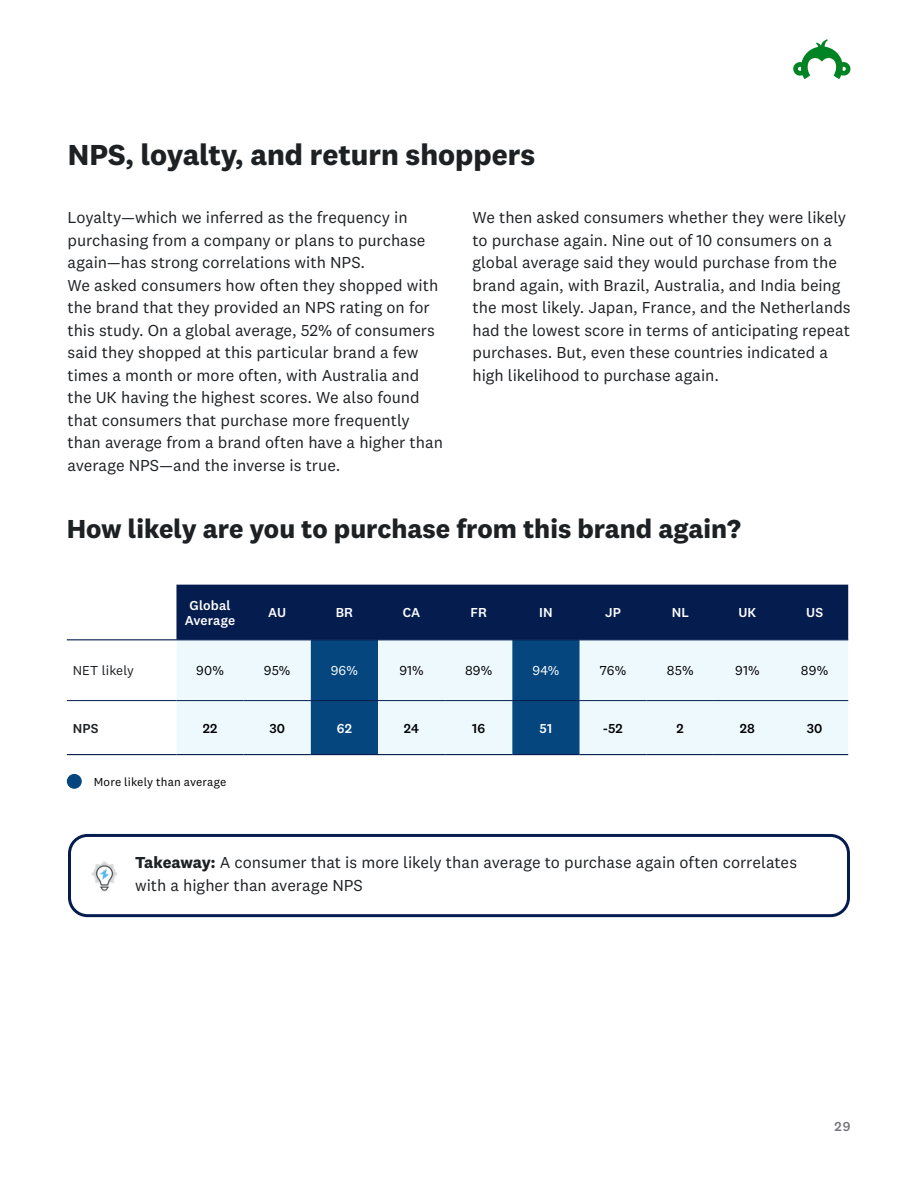
<style>
.page{position:relative;width:918px;height:1188px;background:#fff}
.page>*{position:absolute;margin:0;border:0;box-sizing:border-box;transform-origin:0 0}
.t1{font:700 30px "National 2";color:#1e2124}
.t2{font:700 27px "National 2";color:#1e2124}
.t3{font:16.5px/22.5px "National 2";color:#1e2124}
.t4{font:500 13.5px/15px "National 2";letter-spacing:.005em;color:#fff;text-align:center}
.t5{font:13.5px "National 2";letter-spacing:.01em;color:#000}
.t6{font:500 13.5px "National 2";letter-spacing:.01em;color:#000}
.t7{font:13.5px "National 2";color:#1e2124}
.t8{font:13.5px "National 2";color:#fff}
.t9{font:500 13.5px "National 2";color:#1e2124}
.t10{font:500 13.5px "National 2";color:#73747a}
.t11{font:12px "National 2";letter-spacing:.01em;color:#000}
.s1{font-weight:700}
</style>
<div class="page">
<svg style="left:793px;top:39px;width:57px;height:40px"></svg>
<svg style="left:176px;top:585px;width:672px;height:169px;background:#7e95b1"></svg>
<hr style="left:67px;top:639px;width:109px;height:1px;background:#051c4f">
<hr style="left:176px;top:639px;width:68px;height:1px;background:#051c4f">
<hr style="left:244px;top:639px;width:67px;height:1px;background:#051c4f">
<hr style="left:311px;top:639px;width:67px;height:1px;background:#051c4f">
<hr style="left:378px;top:639px;width:67px;height:1px;background:#051c4f">
<hr style="left:445px;top:639px;width:67px;height:1px;background:#051c4f">
<hr style="left:512px;top:639px;width:68px;height:1px;background:#051c4f">
<hr style="left:580px;top:639px;width:67px;height:1px;background:#051c4f">
<hr style="left:647px;top:639px;width:67px;height:1px;background:#051c4f">
<hr style="left:714px;top:639px;width:67px;height:1px;background:#051c4f">
<hr style="left:781px;top:639px;width:67px;height:1px;background:#051c4f">
<hr style="left:67px;top:754px;width:109px;height:1px;background:#051c4f">
<hr style="left:176px;top:754px;width:68px;height:1px;background:#051c4f">
<hr style="left:244px;top:754px;width:67px;height:1px;background:#051c4f">
<hr style="left:311px;top:754px;width:67px;height:1px;background:#051c4f">
<hr style="left:378px;top:754px;width:67px;height:1px;background:#051c4f">
<hr style="left:445px;top:754px;width:67px;height:1px;background:#051c4f">
<hr style="left:512px;top:754px;width:68px;height:1px;background:#051c4f">
<hr style="left:580px;top:754px;width:67px;height:1px;background:#051c4f">
<hr style="left:647px;top:754px;width:67px;height:1px;background:#051c4f">
<hr style="left:714px;top:754px;width:67px;height:1px;background:#051c4f">
<hr style="left:781px;top:754px;width:67px;height:1px;background:#051c4f">
<hr style="left:67px;top:700px;width:109px;height:1px;background:#051c4f">
<hr style="left:176px;top:700px;width:68px;height:1px;background:#051c4f">
<hr style="left:244px;top:700px;width:67px;height:1px;background:#051c4f">
<hr style="left:311px;top:700px;width:67px;height:1px;background:#051c4f">
<hr style="left:378px;top:700px;width:67px;height:1px;background:#051c4f">
<hr style="left:445px;top:700px;width:67px;height:1px;background:#051c4f">
<hr style="left:512px;top:700px;width:68px;height:1px;background:#051c4f">
<hr style="left:580px;top:700px;width:67px;height:1px;background:#051c4f">
<hr style="left:647px;top:700px;width:67px;height:1px;background:#051c4f">
<hr style="left:714px;top:700px;width:67px;height:1px;background:#051c4f">
<hr style="left:781px;top:700px;width:67px;height:1px;background:#051c4f">
<div style="left:67px;top:774px;width:15px;height:15px;background:#05467e;border-radius:50%"></div>
<div style="left:68px;top:834px;width:782px;height:83px;border:3px solid #051c4f;border-radius:18px"></div>
<img style="left:91px;top:861px;width:27px;height:30px">
<h1 class="t1" style="left:68px;top:137px;width:469px">NPS, loyalty, and return shoppers</h1>
<p class="t3" style="left:472px;top:206px;width:380px">We then asked consumers whether they were likely to purchase again. Nine out of 10 consumers on a global average said they would purchase from the brand again, with Brazil, Australia, and India being the most likely. Japan, France, and the Netherlands had the lowest score in terms of anticipating repeat purchases. But, even these countries indicated a high likelihood to purchase again.</p>
<p class="t3" style="left:68px;top:206px;width:377px">Loyalty—which we inferred as the frequency in purchasing from a company or plans to purchase again—has strong correlations with NPS.<br>We asked consumers how often they shopped with the brand that they provided an NPS rating on for this study. On a global average, 52% of consumers said they shopped at this particular brand a few times a month or more often, with Australia and the UK having the highest scores. We also found that consumers that purchase more frequently than average from a brand often have a higher than average NPS—and the inverse is true.</p>
<h2 class="t2" style="left:67px;top:512px;width:676px">How likely are you to purchase from this brand again?</h2>
<p class="t4" style="left:185px;top:598px;width:52px">Global<br>Average</p>
<p class="t4" style="left:268px;top:605px;width:19px">AU</p>
<p class="t4" style="left:336px;top:605px;width:19px">BR</p>
<p class="t4" style="left:403px;top:605px;width:19px">CA</p>
<p class="t4" style="left:471px;top:605px;width:18px">FR</p>
<p class="t4" style="left:539px;top:605px;width:15px">IN</p>
<p class="t4" style="left:605px;top:605px;width:17px">JP</p>
<p class="t4" style="left:672px;top:605px;width:19px">NL</p>
<p class="t4" style="left:739px;top:605px;width:19px">UK</p>
<p class="t4" style="left:806px;top:605px;width:18px">US</p>
<p class="t7" style="left:73px;top:663px;width:63px">NET likely</p>
<p class="t5" style="left:196px;top:663px;width:29px">90%</p>
<p class="t5" style="left:264px;top:663px;width:28px">95%</p>
<p class="t8" style="left:331px;top:663px;width:29px">96%</p>
<p class="t5" style="left:399px;top:663px;width:26px">91%</p>
<p class="t5" style="left:465px;top:663px;width:29px">89%</p>
<p class="t8" style="left:532px;top:663px;width:28px">94%</p>
<p class="t5" style="left:600px;top:663px;width:28px">76%</p>
<p class="t5" style="left:667px;top:663px;width:28px">85%</p>
<p class="t5" style="left:735px;top:663px;width:26px">91%</p>
<p class="t5" style="left:801px;top:663px;width:29px">89%</p>
<p class="t9" style="left:73px;top:720px;width:27px">NPS</p>
<p class="t6" style="left:203px;top:720px;width:16px">22</p>
<p class="t6" style="left:269px;top:720px;width:17px">30</p>
<p class="t4" style="left:337px;top:720px;width:17px">62</p>
<p class="t6" style="left:404px;top:720px;width:17px">24</p>
<p class="t6" style="left:472px;top:720px;width:14px">16</p>
<p class="t4" style="left:540px;top:720px;width:14px">51</p>
<p class="t6" style="left:603px;top:720px;width:21px">-52</p>
<p class="t6" style="left:677px;top:720px;width:9px">2</p>
<p class="t6" style="left:740px;top:720px;width:17px">28</p>
<p class="t6" style="left:807px;top:720px;width:17px">30</p>
<p class="t11" style="left:94px;top:775px;width:134px">More likely than average</p>
<p class="t3" style="left:135px;top:851px;width:664px"><span class="s1">Takeaway:</span> A consumer that is more likely than average to purchase again often correlates with a higher than average NPS</p>
<p class="t10" style="left:834px;top:1118px;width:17px">29</p>
</div>
